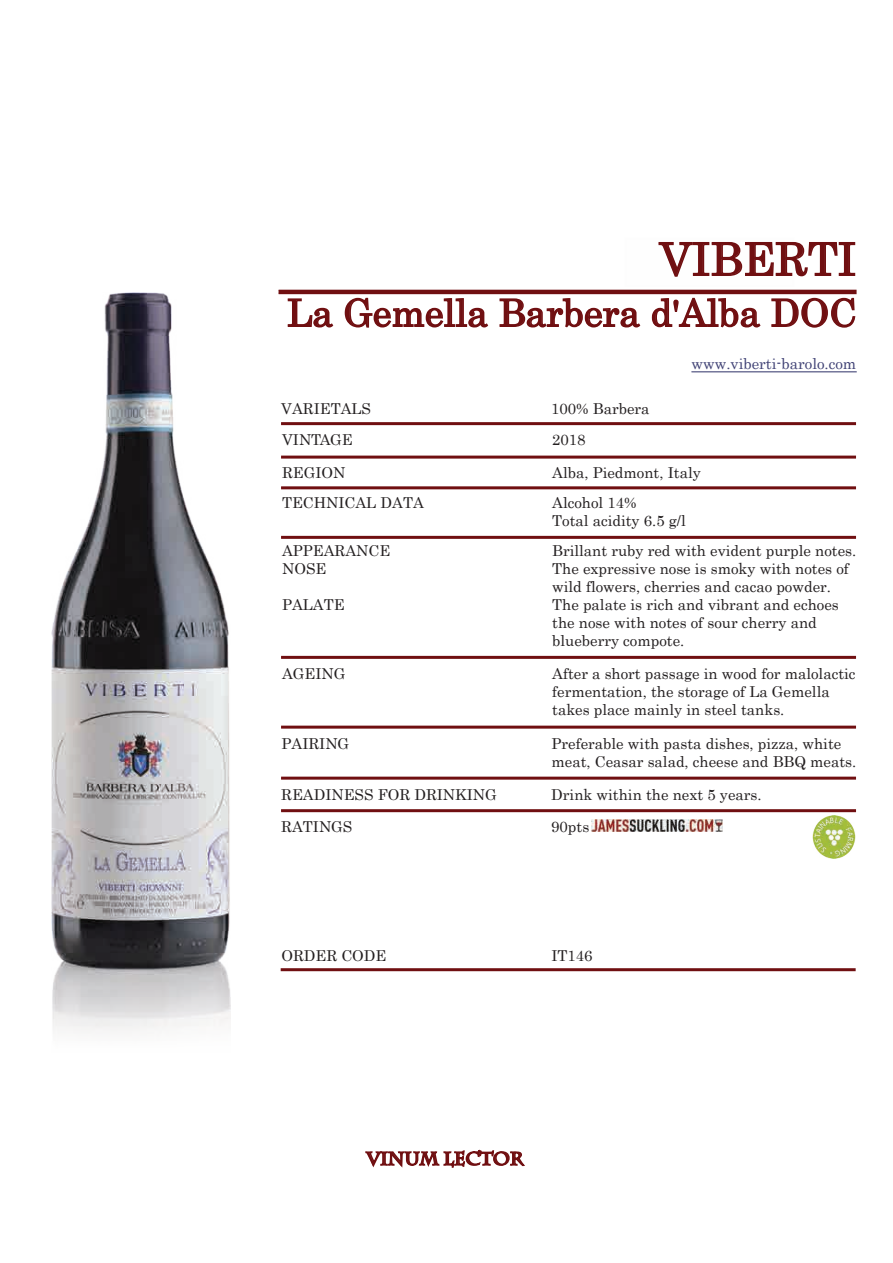
<style>
.page{position:relative;width:893px;height:1263px;background:#fff}
.page>*{position:absolute;margin:0;border:0;box-sizing:border-box;transform-origin:0 0}
.t1{font:45px "Century";color:#700f11}
.t2{font:37.5px "Century";color:#700f11}
.t3{font:700 18px "Charlemagne Std";color:#700f11}
.t4{font:15px/18px "Century";color:#231f20}
.t5{font:15px "Century";color:#404275}
</style>
<div class="page">
<hr style="left:278px;top:290px;width:579px;height:4px;background:#700f11">
<div style="left:281px;top:456px;width:575px;height:3px;border:2px solid #700f11"></div>
<div style="left:281px;top:486px;width:575px;height:3px;border:2px solid #700f11"></div>
<div style="left:281px;top:656px;width:575px;height:3px;border:2px solid #700f11"></div>
<div style="left:281px;top:726px;width:575px;height:3px;border:2px solid #700f11"></div>
<div style="left:281px;top:777px;width:575px;height:3px;border:2px solid #700f11"></div>
<div style="left:281px;top:809px;width:575px;height:3px;border:2px solid #700f11"></div>
<svg style="left:287px;top:298px;width:47px;height:30px"></svg>
<svg style="left:344px;top:297px;width:145px;height:31px"></svg>
<svg style="left:499px;top:298px;width:142px;height:30px"></svg>
<svg style="left:651px;top:297px;width:110px;height:31px"></svg>
<svg style="left:771px;top:297px;width:85px;height:31px"></svg>
<div style="left:281px;top:968px;width:575px;height:3px;border:2px solid #700f11"></div>
<svg style="left:658px;top:241px;width:198px;height:36px"></svg>
<div style="left:281px;top:422px;width:575px;height:3px;border:2px solid #700f11"></div>
<svg style="left:365px;top:1149px;width:160px;height:19px"></svg>
<hr style="left:691px;top:371px;width:166px;height:1px;background:#404275">
<div style="left:281px;top:536px;width:575px;height:3px;border:2px solid #700f11"></div>
<img style="left:52px;top:292px;width:178px;height:741px">
<img style="left:591px;top:819px;width:132px;height:13px">
<img style="left:812px;top:815px;width:43px;height:43px">
<h1 class="t1" style="left:659px;top:221px;width:198px">VIBERTI</h1>
<h2 class="t2" style="left:287px;top:281px;width:570px">La Gemella Barbera d'Alba DOC</h2>
<p class="t4" style="left:281px;top:398px;width:91px">VARIETALS</p>
<p class="t4" style="left:551px;top:398px;width:100px">100% Barbera</p>
<p class="t5" style="left:691px;top:351px;width:166px">www.viberti-barolo.com</p>
<p class="t4" style="left:282px;top:429px;width:72px">VINTAGE</p>
<p class="t4" style="left:552px;top:429px;width:35px">2018</p>
<p class="t4" style="left:282px;top:462px;width:65px">REGION</p>
<p class="t4" style="left:552px;top:462px;width:150px">Alba, Piedmont, Italy</p>
<p class="t4" style="left:282px;top:492px;width:143px">TECHNICAL DATA</p>
<p class="t4" style="left:552px;top:492px;width:135px">Alcohol 14%<br>Total acidity 6.5 g/l</p>
<p class="t4" style="left:282px;top:540px;width:110px">APPEARANCE</p>
<p class="t4" style="left:552px;top:540px;width:306px">Brillant ruby red with evident purple notes.</p>
<p class="t4" style="left:282px;top:558px;width:46px">NOSE</p>
<p class="t4" style="left:552px;top:558px;width:298px">The expressive nose is smoky with notes of wild flowers, cherries and cacao powder.</p>
<p class="t4" style="left:282px;top:594px;width:64px">PALATE</p>
<p class="t4" style="left:552px;top:594px;width:288px">The palate is rich and vibrant and echoes the nose with notes of sour cherry and blueberry compote.</p>
<p class="t4" style="left:282px;top:663px;width:65px">AGEING</p>
<p class="t4" style="left:552px;top:663px;width:305px">After a short passage in wood for malolactic fermentation, the storage of La Gemella takes place mainly in steel tanks.</p>
<p class="t4" style="left:281px;top:734px;width:69px">PAIRING</p>
<p class="t4" style="left:551px;top:734px;width:306px">Preferable with pasta dishes, pizza, white meat, Ceasar salad, cheese and BBQ meats.</p>
<p class="t4" style="left:281px;top:785px;width:217px">READINESS FOR DRINKING</p>
<p class="t4" style="left:551px;top:785px;width:212px">Drink within the next 5 years.</p>
<p class="t4" style="left:281px;top:816px;width:73px">RATINGS</p>
<p class="t4" style="left:551px;top:816px;width:40px">90pts</p>
<p class="t4" style="left:281px;top:945px;width:106px">ORDER CODE</p>
<p class="t4" style="left:551px;top:945px;width:43px">IT146</p>
<p class="t3" style="left:367px;top:1148px;width:158px">VINUM LECTOR</p>
</div>
